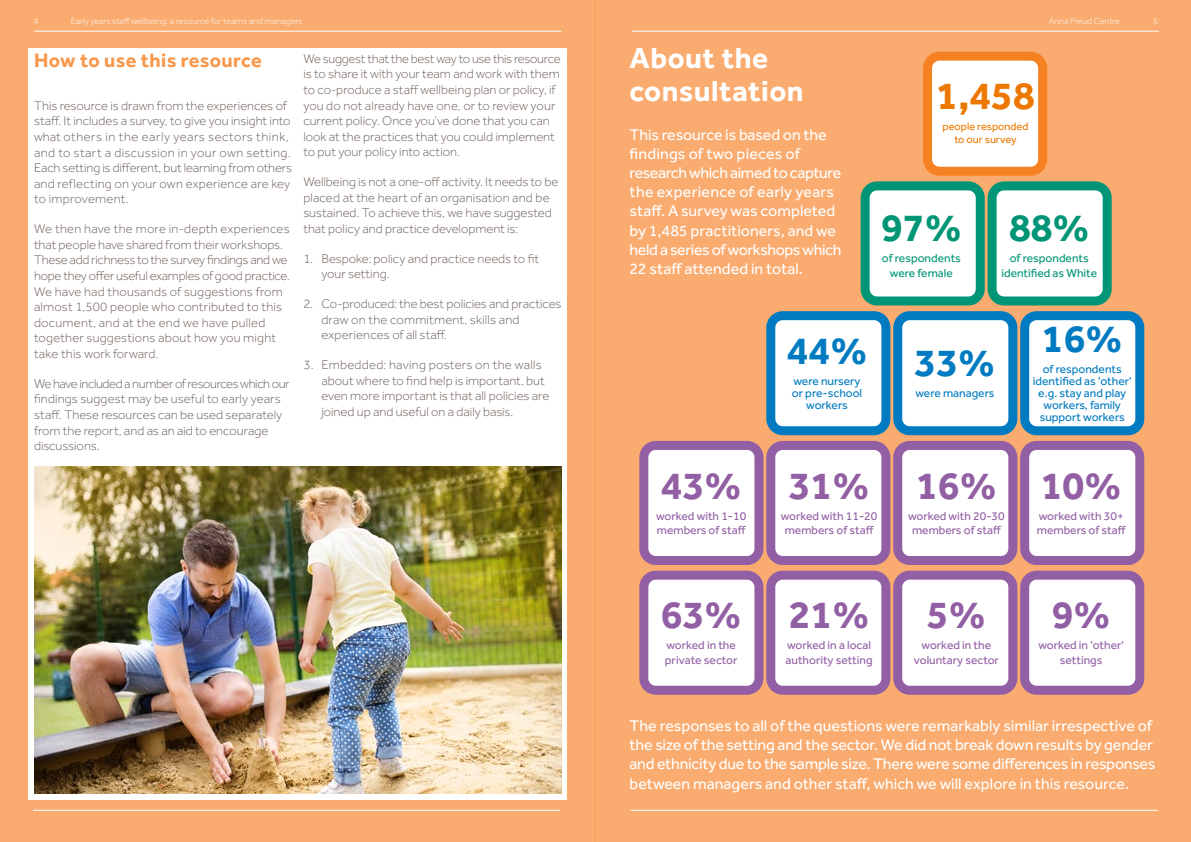
<style>
.page{position:relative;width:1191px;height:842px;background:#fff}
.page>*{position:absolute;margin:0;border:0;box-sizing:border-box;transform-origin:0 0}
.t1{font:700 40px "Effra";color:#925fa4}
.t2{font:700 40px "Effra";color:#007bc1}
.t3{font:700 40px "Effra";color:#009576}
.t4{font:700 40px "Effra";color:#ed7801}
.t5{font:700 30px/33px "Effra";letter-spacing:.015em;color:#fff}
.t6{font:700 20px "Effra";letter-spacing:.015em;color:#f9974b}
.t7{font:16px/19.2px "Effra";letter-spacing:-.005em;color:#fff}
.t8{font:300 13px/15.6px "Effra";color:#6c5e57}
.t9{font:12px/14.4px "Effra";color:#925fa4}
.t10{font:12px/12px "Effra";color:#007bc1;text-align:center}
.t11{font:12px/14.4px "Effra";color:#009576;text-align:center}
.t12{font:11px/13.2px "Effra";color:#ed7801;text-align:center}
.t13{font:300 9px "Effra";color:#fff}
</style>
<div class="page">
<div style="left:0;top:0;width:595px;height:842px;background:#faab6f"></div>
<div style="left:595px;top:0;width:596px;height:842px;background:#faab6f"></div>
<hr style="left:34px;top:31px;width:527px;height:1px;background:#fff">
<hr style="left:631px;top:31px;width:528px;height:1px;background:#fff">
<hr style="left:33px;top:810px;width:527px;height:1px;background:#fff">
<hr style="left:630px;top:810px;width:528px;height:1px;background:#fff">
<div style="left:927px;top:56px;width:115px;height:115px;background:#fff;border-radius:12px"></div>
<div style="left:923px;top:52px;width:124px;height:124px;border:9px solid #f68122;border-radius:12px"></div>
<div style="left:865px;top:186px;width:115px;height:115px;background:#fff;border-radius:12px"></div>
<div style="left:860px;top:181px;width:124px;height:124px;border:9px solid #009576;border-radius:12px"></div>
<div style="left:992px;top:186px;width:115px;height:115px;background:#fff;border-radius:12px"></div>
<div style="left:987px;top:181px;width:124px;height:124px;border:9px solid #009576;border-radius:12px"></div>
<div style="left:1024px;top:316px;width:115px;height:115px;background:#fff;border-radius:12px"></div>
<div style="left:1020px;top:311px;width:124px;height:124px;border:9px solid #007bc1;border-radius:12px"></div>
<div style="left:897px;top:316px;width:115px;height:115px;background:#fff;border-radius:12px"></div>
<div style="left:893px;top:311px;width:124px;height:124px;border:9px solid #007bc1;border-radius:12px"></div>
<div style="left:771px;top:316px;width:115px;height:115px;background:#fff;border-radius:12px"></div>
<div style="left:766px;top:311px;width:124px;height:124px;border:9px solid #007bc1;border-radius:12px"></div>
<div style="left:897px;top:445px;width:115px;height:115px;background:#fff;border-radius:12px"></div>
<div style="left:893px;top:441px;width:124px;height:124px;border:9px solid #925fa4;border-radius:12px"></div>
<div style="left:771px;top:445px;width:115px;height:115px;background:#fff;border-radius:12px"></div>
<div style="left:766px;top:441px;width:124px;height:124px;border:9px solid #925fa4;border-radius:12px"></div>
<div style="left:644px;top:445px;width:115px;height:115px;background:#fff;border-radius:12px"></div>
<div style="left:639px;top:441px;width:124px;height:124px;border:9px solid #925fa4;border-radius:12px"></div>
<div style="left:1024px;top:445px;width:115px;height:115px;background:#fff;border-radius:12px"></div>
<div style="left:1020px;top:441px;width:124px;height:124px;border:9px solid #925fa4;border-radius:12px"></div>
<div style="left:897px;top:575px;width:115px;height:115px;background:#fff;border-radius:12px"></div>
<div style="left:893px;top:571px;width:124px;height:124px;border:9px solid #925fa4;border-radius:12px"></div>
<div style="left:771px;top:575px;width:115px;height:115px;background:#fff;border-radius:12px"></div>
<div style="left:766px;top:571px;width:124px;height:124px;border:9px solid #925fa4;border-radius:12px"></div>
<div style="left:644px;top:575px;width:115px;height:115px;background:#fff;border-radius:12px"></div>
<div style="left:639px;top:571px;width:124px;height:124px;border:9px solid #925fa4;border-radius:12px"></div>
<div style="left:1024px;top:575px;width:115px;height:115px;background:#fff;border-radius:12px"></div>
<div style="left:1020px;top:571px;width:124px;height:124px;border:9px solid #925fa4;border-radius:12px"></div>
<div style="left:28px;top:48px;width:539px;height:751px;background:#fff"></div>
<img style="left:34px;top:466px;width:527px;height:328px">
<p class="t13" style="left:33px;top:15px;width:6px">4</p>
<p class="t13" style="left:71px;top:15px;width:233px">Early years staff wellbeing: a resource for teams and managers</p>
<p class="t13" style="left:1048px;top:15px;width:73px">Anna Freud Centre</p>
<p class="t13" style="left:1153px;top:15px;width:6px">5</p>
<h2 class="t5" style="left:629px;top:41px;width:176px">About the consultation</h2>
<p class="t7" style="left:629px;top:124px;width:213px">This resource is based on the findings of two pieces of research which aimed to capture the experience of early years staff. A survey was completed by 1,485 practitioners, and we held a series of workshops which<br>22 staff attended in total.</p>
<h3 class="t6" style="left:34px;top:48px;width:229px">How to use this resource</h3>
<p class="t8" style="left:34px;top:98px;width:259px">This resource is drawn from the experiences of staff. It includes a survey, to give you insight into what others in the early years sectors think, and to start a discussion in your own setting.<br>Each setting is different, but learning from others and reflecting on your own experience are key to improvement.</p>
<p class="t8" style="left:34px;top:221px;width:257px">We then have the more in-depth experiences that people have shared from their workshops.<br>These add richness to the survey findings and we hope they offer useful examples of good practice.<br>We have had thousands of suggestions from almost 1,500 people who contributed to this document, and at the end we have pulled together suggestions about how you might take this work forward.</p>
<p class="t8" style="left:34px;top:376px;width:257px">We have included a number of resources which our findings suggest may be useful to early years staff. These resources can be used separately from the report, and as an aid to encourage discussions.</p>
<p class="t8" style="left:303px;top:51px;width:259px">We suggest that the best way to use this resource is to share it with your team and work with them to co-produce a staff wellbeing plan or policy, if you do not already have one, or to review your current policy. Once you’ve done that you can look at the practices that you could implement to put your policy into action.</p>
<p class="t8" style="left:303px;top:174px;width:256px">Wellbeing is not a one-off activity. It needs to be placed at the heart of an organisation and be sustained. To achieve this, we have suggested that policy and practice development is:</p>
<p class="t8" style="left:321px;top:251px;width:219px;text-indent:-18px">1. Bespoke: policy and practice needs to fit your setting.</p>
<p class="t8" style="left:321px;top:296px;width:241px;text-indent:-18px">2. Co-produced: the best policies and practices draw on the commitment, skills and experiences of all staff.</p>
<p class="t8" style="left:321px;top:357px;width:229px;text-indent:-18px">3. Embedded: having posters on the walls about where to find help is important, but even more important is that all policies are joined up and useful on a daily basis.</p>
<h1 class="t4" style="left:936px;top:71px;width:100px">1,458</h1>
<p class="t12" style="left:942px;top:120px;width:87px">people responded to our survey</p>
<h1 class="t3" style="left:1009px;top:204px;width:82px">88%</h1>
<p class="t11" style="left:1001px;top:251px;width:97px">of respondents identified as White</p>
<h1 class="t3" style="left:881px;top:204px;width:82px">97%</h1>
<p class="t11" style="left:882px;top:251px;width:81px">of respondents were female</p>
<h1 class="t2" style="left:1042px;top:315px;width:82px">16%</h1>
<p class="t10" style="left:1033px;top:363px;width:100px">of respondents identified as 'other' e.g. stay and play workers, family support workers</p>
<h1 class="t2" style="left:786px;top:327px;width:82px">44%</h1>
<p class="t10" style="left:792px;top:375px;width:72px">were nursery or pre-school workers</p>
<h1 class="t2" style="left:914px;top:339px;width:82px">33%</h1>
<p class="t10" style="left:915px;top:387px;width:81px">were managers</p>
<h1 class="t1" style="left:661px;top:461px;width:82px">43%</h1>
<p class="t9" style="left:656px;top:508px;width:92px">worked with 1-10 members of staff</p>
<h1 class="t1" style="left:661px;top:591px;width:82px">63%</h1>
<p class="t9" style="left:665px;top:638px;width:74px">worked in the private sector</p>
<h1 class="t1" style="left:788px;top:461px;width:82px">31%</h1>
<p class="t9" style="left:780px;top:508px;width:98px;text-align:center">worked with 11-20 members of staff</p>
<h1 class="t1" style="left:788px;top:591px;width:82px">21%</h1>
<p class="t9" style="left:785px;top:638px;width:89px">worked in a local authority setting</p>
<h1 class="t1" style="left:916px;top:461px;width:82px">16%</h1>
<p class="t9" style="left:908px;top:508px;width:98px;text-align:center">worked with 20-30 members of staff</p>
<h1 class="t1" style="left:927px;top:591px;width:60px">5%</h1>
<p class="t9" style="left:913px;top:638px;width:87px;text-align:center">worked in the voluntary sector</p>
<h1 class="t1" style="left:1040px;top:461px;width:82px">10%</h1>
<p class="t9" style="left:1036px;top:508px;width:91px">worked with 30+ members of staff</p>
<h1 class="t1" style="left:1051px;top:591px;width:60px">9%</h1>
<p class="t9" style="left:1038px;top:638px;width:87px;text-align:center">worked in 'other' settings</p>
<p class="t7" style="left:629px;top:716px;width:527px">The responses to all of the questions were remarkably similar irrespective of the size of the setting and the sector. We did not break down results by gender and ethnicity due to the sample size. There were some differences in responses between managers and other staff, which we will explore in this resource.</p>
</div>
